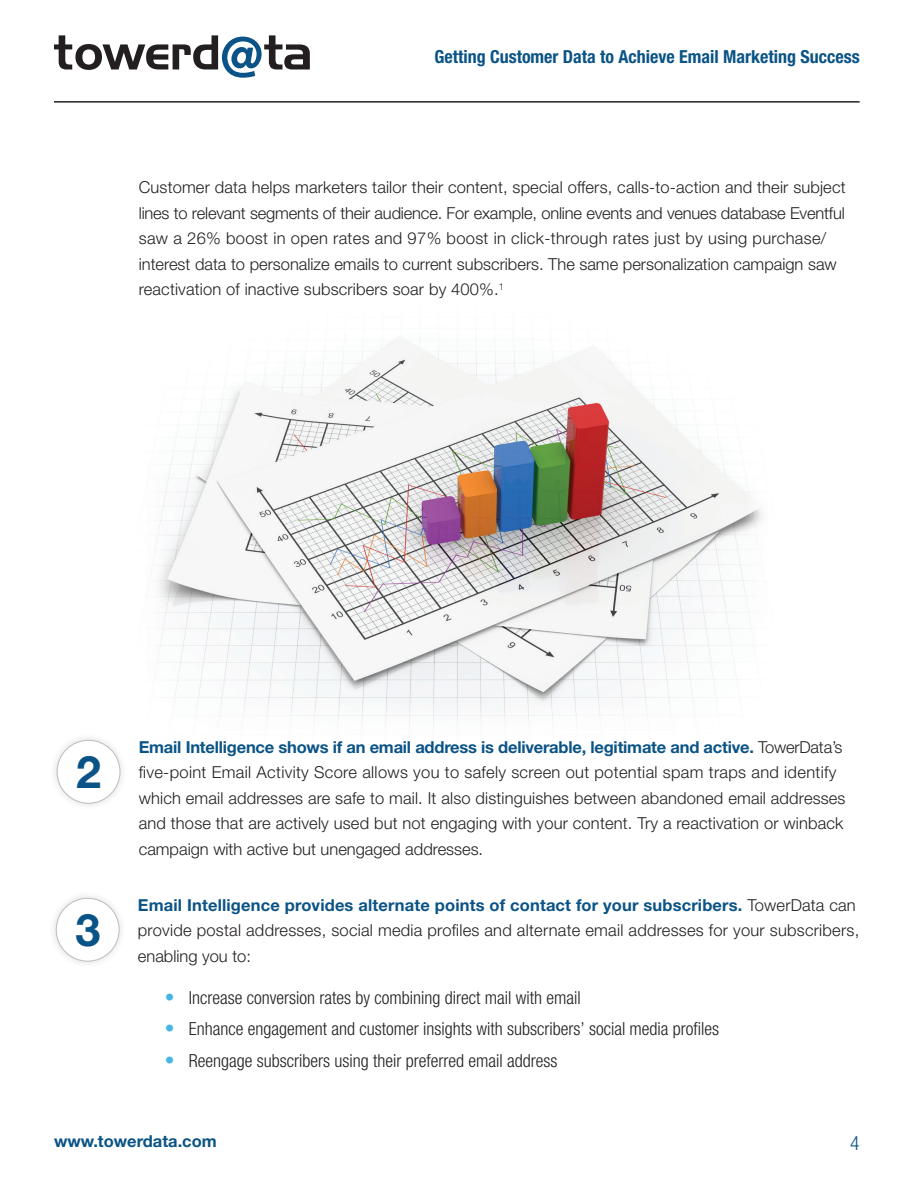
<style>
.page{position:relative;width:918px;height:1188px;background:#fff}
.page>*{position:absolute;margin:0;border:0;box-sizing:border-box;transform-origin:0 0}
.t1{font:700 45px "Helvetica Neue";color:#0a5386}
.t2{font:300 condensed 19.5px "Helvetica Neue";color:#0a5386}
.t3{font:300 condensed 18px "Helvetica Neue";color:#231f20}
.t4{font:700 condensed 18px "Helvetica Neue";color:#0a5386}
.t5{font:300 16.5px/25.5px "Helvetica Neue";letter-spacing:.01em;color:#231f20}
.t6{font:700 16.5px "Helvetica Neue";color:#0a5386}
.s1{font-weight:700;color:#0a5386}
.s2{font-size:19.5px;color:#46b4e6}
</style>
<div class="page">
<img style="left:152px;top:337px;width:611px;height:390px">
<svg style="left:54px;top:35px;width:256px;height:43px"></svg>
<hr style="left:54px;top:101px;width:806px;height:2px;background:#231f20">
<div style="left:49px;top:732px;width:79px;height:79px;background:#231f20;opacity:.15"></div>
<div style="left:57px;top:740px;width:63px;height:63px;background:#fff;border-radius:50%"></div>
<div style="left:57px;top:740px;width:63px;height:64px;border:1px solid #bcbdc0;border-radius:50%"></div>
<div style="left:49px;top:890px;width:78px;height:79px;background:#231f20;opacity:.15"></div>
<div style="left:56px;top:898px;width:63px;height:63px;background:#fff;border-radius:50%"></div>
<div style="left:56px;top:898px;width:64px;height:64px;border:1px solid #bcbdc0;border-radius:50%"></div>
<p class="t4" style="left:434px;top:46px;width:427px">Getting Customer Data to Achieve Email Marketing Success</p>
<p class="t5" style="left:139px;top:174px;width:708px">Customer data helps marketers tailor their content, special offers, calls-to-action and their subject lines to relevant segments of their audience. For example, online events and venues database Eventful saw a 26% boost in open rates and 97% boost in click-through rates just by using purchase/ interest data to personalize emails to current subscribers. The same personalization campaign saw reactivation of inactive subscribers soar by 400%.<sup>1</sup></p>
<h1 class="t1" style="left:76px;top:744px;width:26px">2</h1>
<h1 class="t1" style="left:75px;top:902px;width:26px">3</h1>
<p class="t5" style="left:139px;top:734px;width:708px"><span class="s1">Email Intelligence shows if an email address is deliverable, legitimate and active.</span> TowerData’s five-point Email Activity Score allows you to safely screen out potential spam traps and identify which email addresses are safe to mail. It also distinguishes between abandoned email addresses and those that are actively used but not engaging with your content. Try a reactivation or winback campaign with active but unengaged addresses.</p>
<p class="t5" style="left:138px;top:892px;width:723px"><span class="s1">Email Intelligence provides alternate points of contact for your subscribers.</span> TowerData can provide postal addresses, social media profiles and alternate email addresses for your subscribers, enabling you to:</p>
<p class="t3" style="left:165px;top:987px;width:417px"><span class="s2">•</span> Increase conversion rates by combining direct mail with email</p>
<p class="t3" style="left:165px;top:1019px;width:556px"><span class="s2">•</span> Enhance engagement and customer insights with subscribers’ social media profiles</p>
<p class="t3" style="left:165px;top:1050px;width:394px"><span class="s2">•</span> Reengage subscribers using their preferred email address</p>
<p class="t6" style="left:54px;top:1131px;width:164px">www.towerdata.com</p>
<p class="t2" style="left:850px;top:1131px;width:11px">4</p>
</div>
